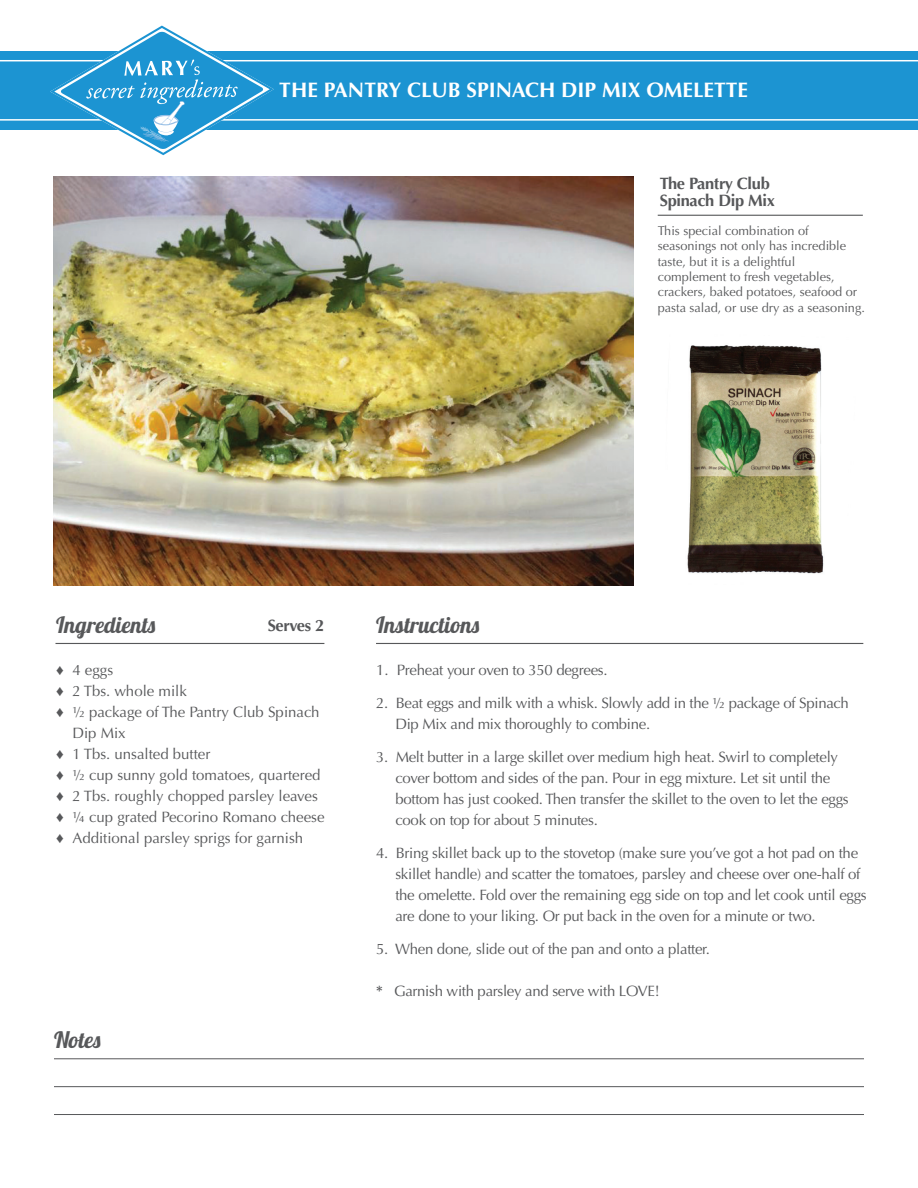
<style>
.page{position:relative;width:918px;height:1188px;background:#fff}
.page>*{position:absolute;margin:0;border:0;box-sizing:border-box;transform-origin:0 0}
.t1{font:22.5px "Lobster 1.4";color:#57585a}
.t2{font:700 21px "Optima";color:#fff}
.t3{font:700 16.5px/17px "Optima";letter-spacing:-.02em;color:#57585a}
.t4{font:15px/21px "Optima";letter-spacing:-.02em;color:#57585a}
.t5{font:15px "Optima";color:#57585a}
.t6{font:12.75px/15.3px "Optima";color:#57585a}
.s1{font-family:"Arial"}
.s2{font-weight:700}
</style>
<div class="page">
<div style="left:0;top:51px;width:918px;height:79px;background:#1c94d2"></div>
<hr style="left:0;top:60px;width:918px;height:1px;background:#fff">
<hr style="left:0;top:119px;width:918px;height:2px;background:#fff">
<img style="left:54px;top:176px;width:579px;height:409px">
<img style="left:687px;top:345px;width:137px;height:229px">
<svg style="left:50px;top:26px;width:228px;height:129px"></svg>
<hr style="left:376px;top:643px;width:487px;height:1px;background:#57585a">
<hr style="left:56px;top:643px;width:268px;height:1px;background:#57585a">
<hr style="left:54px;top:1058px;width:810px;height:1px;background:#57585a">
<hr style="left:54px;top:1086px;width:810px;height:1px;background:#57585a">
<hr style="left:54px;top:1114px;width:810px;height:1px;background:#57585a">
<hr style="left:658px;top:215px;width:205px;height:1px;background:#57585a">
<h2 class="t2" style="left:279px;top:78px;width:470px">THE PANTRY CLUB SPINACH DIP MIX OMELETTE</h2>
<p class="t3" style="left:660px;top:175px;width:117px">The Pantry Club<br>Spinach Dip Mix</p>
<h1 class="t1" style="left:56px;top:611px;width:101px">Ingredients</h1>
<p class="t3" style="left:268px;top:617px;width:58px">Serves 2</p>
<h1 class="t1" style="left:376px;top:611px;width:105px">Instructions</h1>
<p class="t6" style="left:658px;top:223px;width:209px">This special combination of seasonings not only has incredible taste, but it is a delightful complement to fresh vegetables, crackers, baked potatoes, seafood or pasta salad, or use dry as a seasoning.</p>
<p class="t4" style="left:56px;top:659px;width:59px"><span class="s1">♦</span> 4 eggs</p>
<p class="t5" style="left:56px;top:682px;width:132px"><span class="s1">♦</span> 2 Tbs. whole milk</p>
<p class="t5" style="left:56px;top:703px;width:265px"><span class="s1">♦</span> ½ package of The Pantry Club Spinach</p>
<p class="t4" style="left:72px;top:722px;width:55px">Dip Mix</p>
<p class="t5" style="left:56px;top:745px;width:156px"><span class="s1">♦</span> 1 Tbs. unsalted butter</p>
<p class="t5" style="left:56px;top:766px;width:266px"><span class="s1">♦</span> ½ cup sunny gold tomatoes, quartered</p>
<p class="t5" style="left:56px;top:787px;width:263px"><span class="s1">♦</span> 2 Tbs. roughly chopped parsley leaves</p>
<p class="t5" style="left:56px;top:808px;width:270px"><span class="s1">♦</span> ¼ cup grated Pecorino Romano cheese</p>
<p class="t5" style="left:56px;top:829px;width:249px"><span class="s1">♦</span> Additional parsley sprigs for garnish</p>
<h1 class="t1" style="left:54px;top:1025px;width:48px">Notes</h1>
<p class="t4" style="left:376px;top:659px;width:233px">1. Preheat your oven to 350 degrees.</p>
<p class="t4" style="left:395px;top:692px;width:455px;text-indent:-19px">2. Beat eggs and milk with a whisk. Slowly add in the ½ package of Spinach<br>Dip Mix and mix thoroughly to combine.</p>
<p class="t4" style="left:395px;top:746px;width:455px;text-indent:-19px">3. Melt butter in a large skillet over medium high heat. Swirl to completely cover bottom and sides of the pan. Pour in egg mixture. Let sit until the bottom has just cooked. Then transfer the skillet to the oven to let the eggs cook on top for about 5 minutes.</p>
<p class="t4" style="left:395px;top:842px;width:473px;text-indent:-19px">4. Bring skillet back up to the stovetop (make sure you’ve got a hot pad on the skillet handle) and scatter the tomatoes, parsley and cheese over one-half of the omelette. Fold over the remaining egg side on top and let cook until eggs are done to your liking. Or put back in the oven for a minute or two.</p>
<p class="t4" style="left:376px;top:938px;width:336px">5. When done, slide out of the pan and onto a platter.</p>
<p class="t4" style="left:376px;top:980px;width:285px"><span class="s2">*</span> Garnish with parsley and serve with LOVE!</p>
</div>
